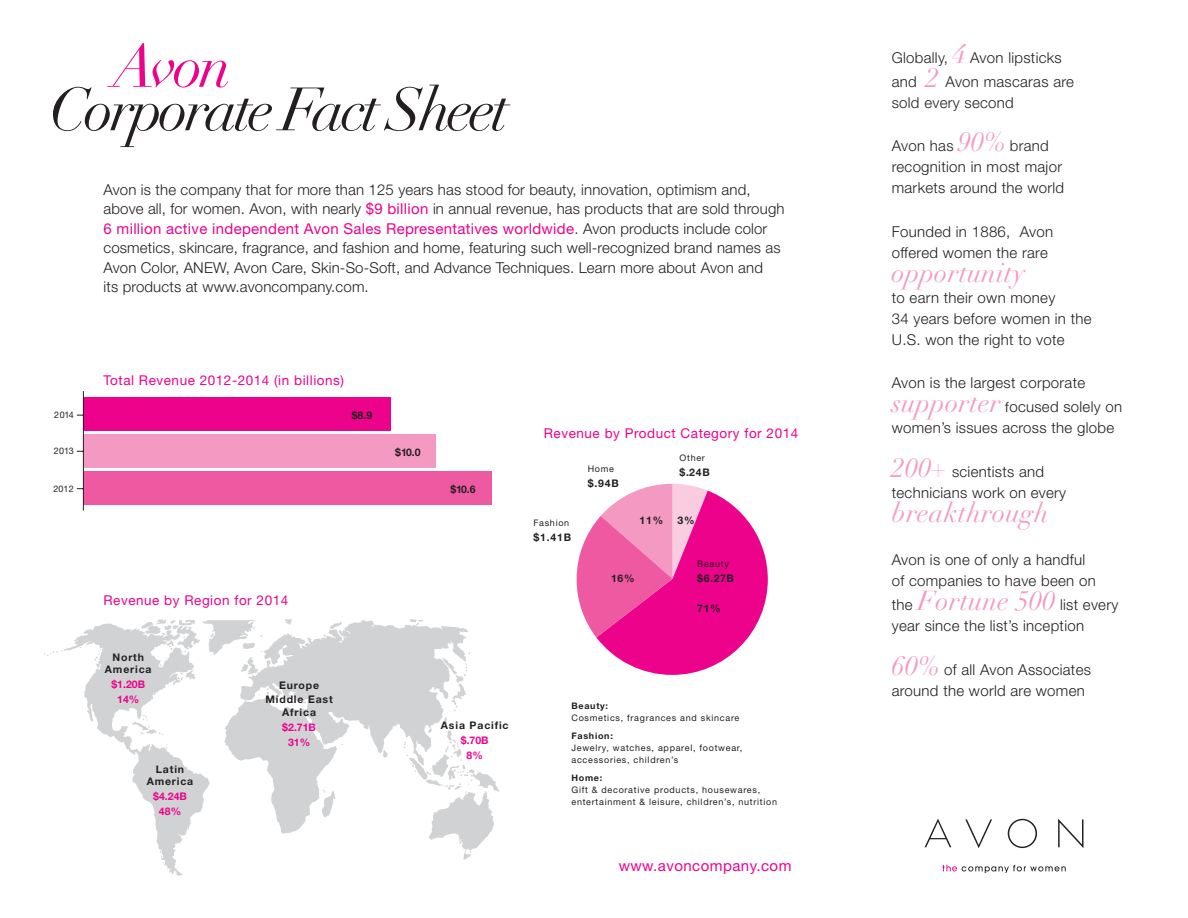
<style>
.page{position:relative;width:1188px;height:918px;background:#fff}
.page>*{position:absolute;margin:0;border:0;box-sizing:border-box;transform-origin:0 0}
.t1{font:italic 60px "Didot LT Std";letter-spacing:-.06em;color:#231f20}
.t2{font:italic 60px "Didot LT Std";color:#ed028c}
.t3{font:italic 27px "Didot LT Std";letter-spacing:.01em;color:#f499c2}
.t4{font:300 15px/19.5px "Helvetica Neue LT Std";letter-spacing:.02em;color:#231f20}
.t5{font:15px "Helvetica Neue LT Std";letter-spacing:.03em;color:#ed028c}
.t6{font:13.5px "Helvetica Neue LT Std";letter-spacing:.04em;color:#ed028c}
.t7{font:700 10.5px "Helvetica Neue LT Std";letter-spacing:.08em;color:#231f20}
.t8{font:700 10.5px "Helvetica Neue LT Std";color:#ed028c}
.t9{font:9px/12px "Helvetica Neue LT Std";letter-spacing:.08em;color:#231f20}
.t10{font:700 9px "Helvetica Neue LT Std";letter-spacing:.08em;color:#231f20}
.s1{font-weight:400;color:#ed028c}
.s2{font-family:"Didot LT Std";font-weight:400;font-style:italic;font-size:27px;color:#f499c2}
.s3{font-family:"ITC Avant Garde Std";font-weight:400;font-size:13.5px}
</style>
<div class="page">
<div style="left:84px;top:472px;width:408px;height:33px;background:#ef59a1"></div>
<svg style="left:277px;top:620px;width:191px;height:214px;fill:#d1d2d4"></svg>
<svg style="left:383px;top:750px;width:5px;height:8px"></svg>
<svg style="left:322px;top:790px;width:13px;height:27px"></svg>
<svg style="left:404px;top:717px;width:95px;height:143px"></svg>
<svg style="left:44px;top:619px;width:233px;height:257px"></svg>
<div style="left:84px;top:435px;width:352px;height:33px;background:#f499c2"></div>
<div style="left:84px;top:398px;width:307px;height:33px;background:#ed028c"></div>
<hr style="left:83px;top:391px;width:1px;height:120px;background:#231f20">
<svg style="left:1008px;top:819px;width:29px;height:29px"></svg>
<svg style="left:965px;top:819px;width:27px;height:29px"></svg>
<svg style="left:1058px;top:819px;width:25px;height:29px"></svg>
<svg style="left:925px;top:819px;width:26px;height:28px"></svg>
<svg style="left:942px;top:865px;width:124px;height:8px"></svg>
<svg style="left:577px;top:484px;width:191px;height:191px"></svg>
<p class="t2" style="left:112px;top:30px;width:120px">Avon</p>
<p class="t1" style="left:50px;top:74px;width:461px">Corporate Fact Sheet</p>
<p class="t4" style="left:104px;top:179px;width:683px">Avon is the company that for more than 125 years has stood for beauty, innovation, optimism and, above all, for women. Avon, with nearly <span class="s1">$9 billion</span> in annual revenue, has products that are sold through <span class="s1">6 million active independent Avon Sales Representatives worldwide</span>. Avon products include color cosmetics, skincare, fragrance, and fashion and home, featuring such well-recognized brand names as Avon Color, ANEW, Avon Care, Skin-So-Soft, and Advance Techniques. Learn more about Avon and<br>its products at www.avoncompany.com.</p>
<p class="t9" style="left:54px;top:409px;width:21px">2014</p>
<p class="t9" style="left:54px;top:444px;width:21px">2013</p>
<p class="t9" style="left:53px;top:482px;width:22px">2012</p>
<p class="t6" style="left:104px;top:373px;width:242px">Total Revenue 2012-2014 (in billions)</p>
<p class="t7" style="left:352px;top:409px;width:22px">$8.9</p>
<p class="t7" style="left:395px;top:446px;width:27px">$10.0</p>
<p class="t7" style="left:450px;top:483px;width:27px">$10.6</p>
<p class="t6" style="left:104px;top:592px;width:186px">Revenue by Region for 2014</p>
<p class="t7" style="left:112px;top:651px;width:33px">North</p>
<p class="t7" style="left:105px;top:663px;width:48px">America</p>
<p class="t8" style="left:111px;top:678px;width:35px">$1.20B</p>
<p class="t8" style="left:117px;top:693px;width:24px">14%</p>
<p class="t7" style="left:156px;top:763px;width:30px">Latin</p>
<p class="t7" style="left:147px;top:775px;width:48px">America</p>
<p class="t8" style="left:153px;top:790px;width:35px">$4.24B</p>
<p class="t8" style="left:159px;top:805px;width:24px">48%</p>
<p class="t7" style="left:279px;top:679px;width:41px">Europe</p>
<p class="t7" style="left:266px;top:693px;width:69px">Middle East</p>
<p class="t7" style="left:282px;top:706px;width:35px">Africa</p>
<p class="t8" style="left:282px;top:721px;width:35px">$2.71B</p>
<p class="t8" style="left:288px;top:736px;width:24px">31%</p>
<p class="t7" style="left:441px;top:719px;width:69px">Asia Pacific</p>
<p class="t8" style="left:461px;top:734px;width:29px">$.70B</p>
<p class="t8" style="left:467px;top:749px;width:18px">8%</p>
<p class="t6" style="left:544px;top:425px;width:256px">Revenue by Product Category for 2014</p>
<p class="t9" style="left:533px;top:517px;width:37px">Fashion</p>
<p class="t7" style="left:533px;top:531px;width:39px">$1.41B</p>
<p class="t9" style="left:588px;top:463px;width:28px">Home</p>
<p class="t7" style="left:588px;top:477px;width:33px">$.94B</p>
<p class="t7" style="left:640px;top:513px;width:25px">11%</p>
<p class="t7" style="left:611px;top:572px;width:25px">16%</p>
<p class="t9" style="left:680px;top:452px;width:27px">Other</p>
<p class="t7" style="left:680px;top:466px;width:32px">$.24B</p>
<p class="t7" style="left:678px;top:513px;width:19px">3%</p>
<p class="t9" style="left:697px;top:558px;width:33px">Beauty</p>
<p class="t7" style="left:697px;top:572px;width:38px">$6.27B</p>
<p class="t7" style="left:697px;top:602px;width:25px">71%</p>
<p class="t10" style="left:571px;top:701px;width:38px">Beauty:</p>
<p class="t9" style="left:571px;top:712px;width:169px">Cosmetics, fragrances and skincare</p>
<p class="t10" style="left:571px;top:731px;width:43px">Fashion:</p>
<p class="t9" style="left:571px;top:742px;width:172px">Jewelry, watches, apparel, footwear, accessories, children’s</p>
<p class="t10" style="left:571px;top:773px;width:32px">Home:</p>
<p class="t9" style="left:571px;top:784px;width:207px">Gift &amp; decorative products, housewares, entertainment &amp; leisure, children’s, nutrition</p>
<p class="t5" style="left:619px;top:857px;width:174px">www.avoncompany.com</p>
<p class="t4" style="left:892px;top:48px;width:172px">Globally, <span class="s2">4</span> Avon lipsticks</p>
<p class="t4" style="left:892px;top:72px;width:184px">and <span class="s2">2</span> Avon mascaras are</p>
<p class="t4" style="left:892px;top:93px;width:124px">sold every second</p>
<p class="t4" style="left:892px;top:136px;width:159px">Avon has <span class="s2">90%</span> brand</p>
<p class="t4" style="left:892px;top:157px;width:172px">recognition in most major</p>
<p class="t4" style="left:892px;top:178px;width:174px">markets around the world</p>
<p class="t4" style="left:892px;top:222px;width:163px">Founded in 1886, Avon</p>
<p class="t4" style="left:892px;top:243px;width:158px">offered women the rare</p>
<p class="t3" style="left:892px;top:257px;width:135px">opportunity</p>
<p class="t4" style="left:892px;top:288px;width:165px">to earn their own money</p>
<p class="t4" style="left:892px;top:309px;width:201px">34 years before women in the</p>
<p class="t4" style="left:892px;top:330px;width:174px">U.S. won the right to vote</p>
<p class="t4" style="left:892px;top:371px;width:232px;line-height:24px">Avon is the largest corporate <span class="s2">supporter</span> <span class="s3">f</span>ocused solely on</p>
<p class="t4" style="left:892px;top:418px;width:224px">women’s issues across the globe</p>
<p class="t4" style="left:892px;top:462px;width:154px"><span class="s2">200+</span> scientists and</p>
<p class="t4" style="left:892px;top:483px;width:176px">technicians work on every</p>
<p class="t3" style="left:892px;top:497px;width:158px">breakthrough</p>
<p class="t4" style="left:892px;top:550px;width:195px">Avon is one of only a handful</p>
<p class="t4" style="left:892px;top:571px;width:206px">of companies to have been on</p>
<p class="t4" style="left:892px;top:595px;width:228px">the <span class="s2">Fortune 500</span> list every</p>
<p class="t4" style="left:892px;top:616px;width:194px">year since the list’s inception</p>
<p class="t4" style="left:892px;top:660px;width:201px"><span class="s2">60%</span> of all Avon Associates</p>
<p class="t4" style="left:892px;top:681px;width:195px">around the world are women</p>
</div>
